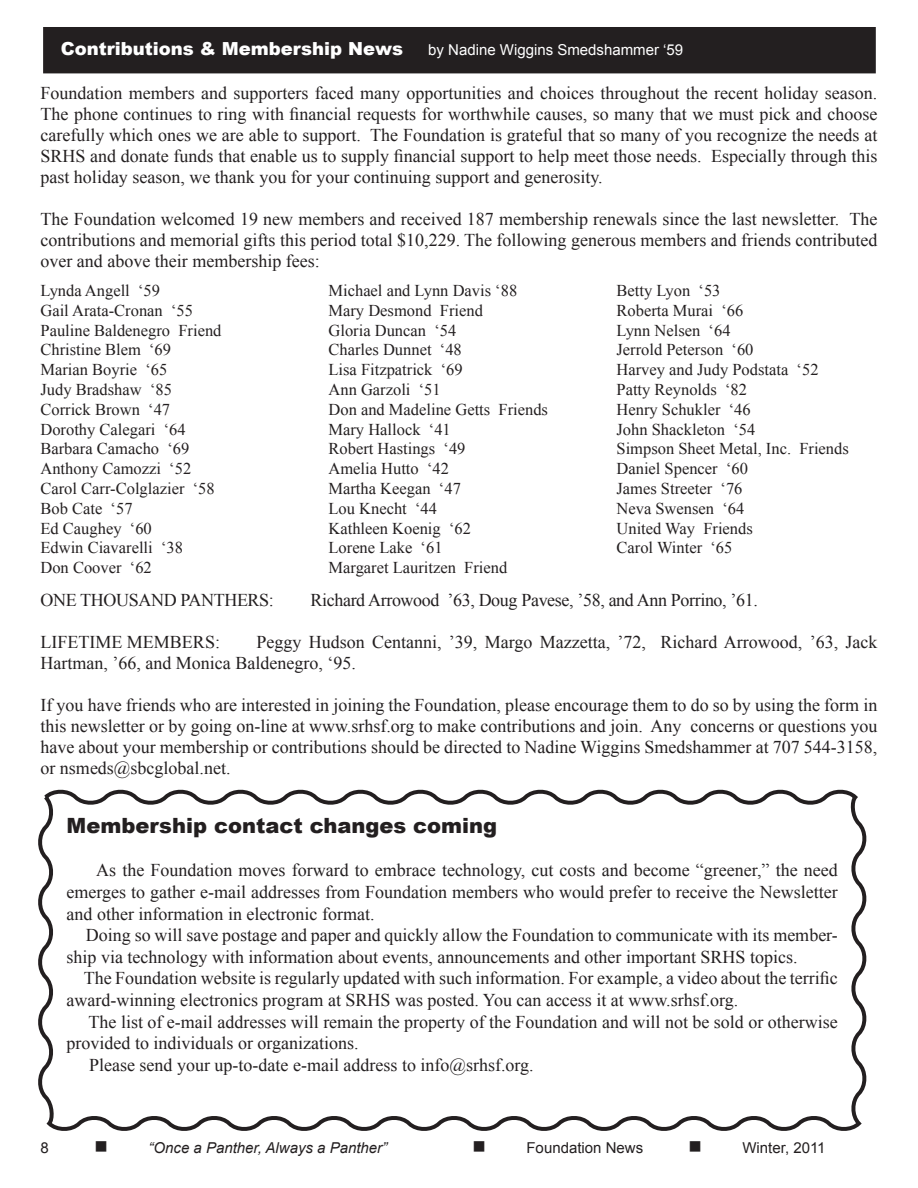
<style>
.page{position:relative;width:918px;height:1188px;background:#fff}
.page>*{position:absolute;margin:0;border:0;box-sizing:border-box;transform-origin:0 0}
.t1{font:900 21px "Arial";color:#231f20}
.t2{font:18px/21px "Times New Roman";color:#231f20;text-align:justify}
.t3{font:18px "Times New Roman";letter-spacing:-.02em;color:#231f20}
.t4{font:16.5px/19.8px "Times New Roman";color:#231f20}
.t5{font:15px "Arial";color:#fff}
.t6{font:italic 15px "Arial";color:#231f20}
.t7{font:15px "Arial";color:#231f20}
.s1{font-weight:900;font-size:18px}
</style>
<div class="page">
<div style="left:45px;top:28px;width:829px;height:44px;background:#231f20"></div>
<div style="left:43px;top:27px;width:833px;height:46px;border:3px solid #231f20"></div>
<svg style="left:38px;top:789px;width:829px;height:342px"></svg>
<p class="t5" style="left:61px;top:40px;width:624px"><span class="s1">Contributions &amp; Membership News</span> by Nadine Wiggins Smedshammer ‘59</p>
<p class="t2" style="left:40px;top:82px;width:839px">Foundation members and supporters faced many opportunities and choices throughout the recent holiday season.<br>The phone continues to ring with financial requests for worthwhile causes, so many that we must pick and choose carefully which ones we are able to support. The Foundation is grateful that so many of you recognize the needs at SRHS and donate funds that enable us to supply financial support to help meet those needs. Especially through this past holiday season, we thank you for your continuing support and generosity.</p>
<p class="t2" style="left:40px;top:208px;width:839px">The Foundation welcomed 19 new members and received 187 membership renewals since the last newsletter. The contributions and memorial gifts this period total $10,229. The following generous members and friends contributed over and above their membership fees:</p>
<p class="t4" style="left:40px;top:280px;width:183px">Lynda Angell ‘59<br>Gail Arata-Cronan ‘55<br>Pauline Baldenegro Friend<br>Christine Blem ‘69<br>Marian Boyrie ‘65<br>Judy Bradshaw ‘85<br>Corrick Brown ‘47<br>Dorothy Calegari ‘64<br>Barbara Camacho ‘69<br>Anthony Camozzi ‘52<br>Carol Carr-Colglazier ‘58<br>Bob Cate ‘57<br>Ed Caughey ‘60<br>Edwin Ciavarelli ‘38<br>Don Coover ‘62</p>
<p class="t4" style="left:329px;top:280px;width:221px">Michael and Lynn Davis ‘88<br>Mary Desmond Friend<br>Gloria Duncan ‘54<br>Charles Dunnet ‘48<br>Lisa Fitzpatrick ‘69<br>Ann Garzoli ‘51<br>Don and Madeline Getts Friends<br>Mary Hallock ‘41<br>Robert Hastings ‘49<br>Amelia Hutto ‘42<br>Martha Keegan ‘47<br>Lou Knecht ‘44<br>Kathleen Koenig ‘62<br>Lorene Lake ‘61<br>Margaret Lauritzen Friend</p>
<p class="t4" style="left:617px;top:280px;width:234px">Betty Lyon ‘53<br>Roberta Murai ‘66<br>Lynn Nelsen ‘64<br>Jerrold Peterson ‘60<br>Harvey and Judy Podstata ‘52<br>Patty Reynolds ‘82<br>Henry Schukler ‘46<br>John Shackleton ‘54<br>Simpson Sheet Metal, Inc. Friends<br>Daniel Spencer ‘60<br>James Streeter ‘76<br>Neva Swensen ‘64<br>United Way Friends<br>Carol Winter ‘65</p>
<p class="t3" style="left:40px;top:588px;width:235px">ONE THOUSAND PANTHERS:</p>
<p class="t3" style="left:310px;top:588px;width:449px">Richard Arrowood ’63, Doug Pavese, ’58, and Ann Porrino, ’61.</p>
<p class="t2" style="left:40px;top:631px;width:181px">LIFETIME MEMBERS:</p>
<p class="t2" style="left:40px;top:631px;width:838px;text-indent:216px">Peggy Hudson Centanni, ’39, Margo Mazzetta, ’72, Richard Arrowood, ’63, Jack<br>Hartman, ’66, and Monica Baldenegro, ‘95.</p>
<p class="t2" style="left:40px;top:694px;width:838px">If you have friends who are interested in joining the Foundation, please encourage them to do so by using the form in this newsletter or by going on-line at www.srhsf.org to make contributions and join. Any concerns or questions you have about your membership or contributions should be directed to Nadine Wiggins Smedshammer at 707 544-3158, or nsmeds@sbcglobal.net.</p>
<p class="t1" style="left:67px;top:811px;width:432px">Membership contact changes coming</p>
<p class="t2" style="left:67px;top:859px;width:773px;line-height:21.6px;text-indent:30px">As the Foundation moves forward to embrace technology, cut costs and become “greener,” the need emerges to gather e-mail addresses from Foundation members who would prefer to receive the Newsletter and other information in electronic format.</p>
<p class="t2" style="left:67px;top:924px;width:773px;line-height:21.6px;text-indent:19px">Doing so will save postage and paper and quickly allow the Foundation to communicate with its member&shy;ship via technology with information about events, announcements and other important SRHS topics.</p>
<p class="t2" style="left:67px;top:967px;width:773px;line-height:21.6px;text-indent:17px">The Foundation website is regularly updated with such information. For example, a video about the terrific award-winning electronics program at SRHS was posted. You can access it at www.srhsf.org.</p>
<p class="t2" style="left:89px;top:1011px;width:751px">The list of e-mail addresses will remain the property of the Foundation and will not be sold or otherwise</p>
<p class="t2" style="left:67px;top:1032px;width:294px">provided to individuals or organizations.</p>
<p class="t2" style="left:89px;top:1054px;width:446px">Please send your up-to-date e-mail address to info@srhsf.org.</p>
<p class="t7" style="left:40px;top:1138px;width:10px">8</p>
<p class="t6" style="left:94px;top:1138px;width:294px">■ “Once a Panther, Always a Panther”</p>
<p class="t7" style="left:472px;top:1138px;width:172px">■ Foundation News</p>
<p class="t7" style="left:688px;top:1138px;width:139px">■ Winter, 2011</p>
</div>
